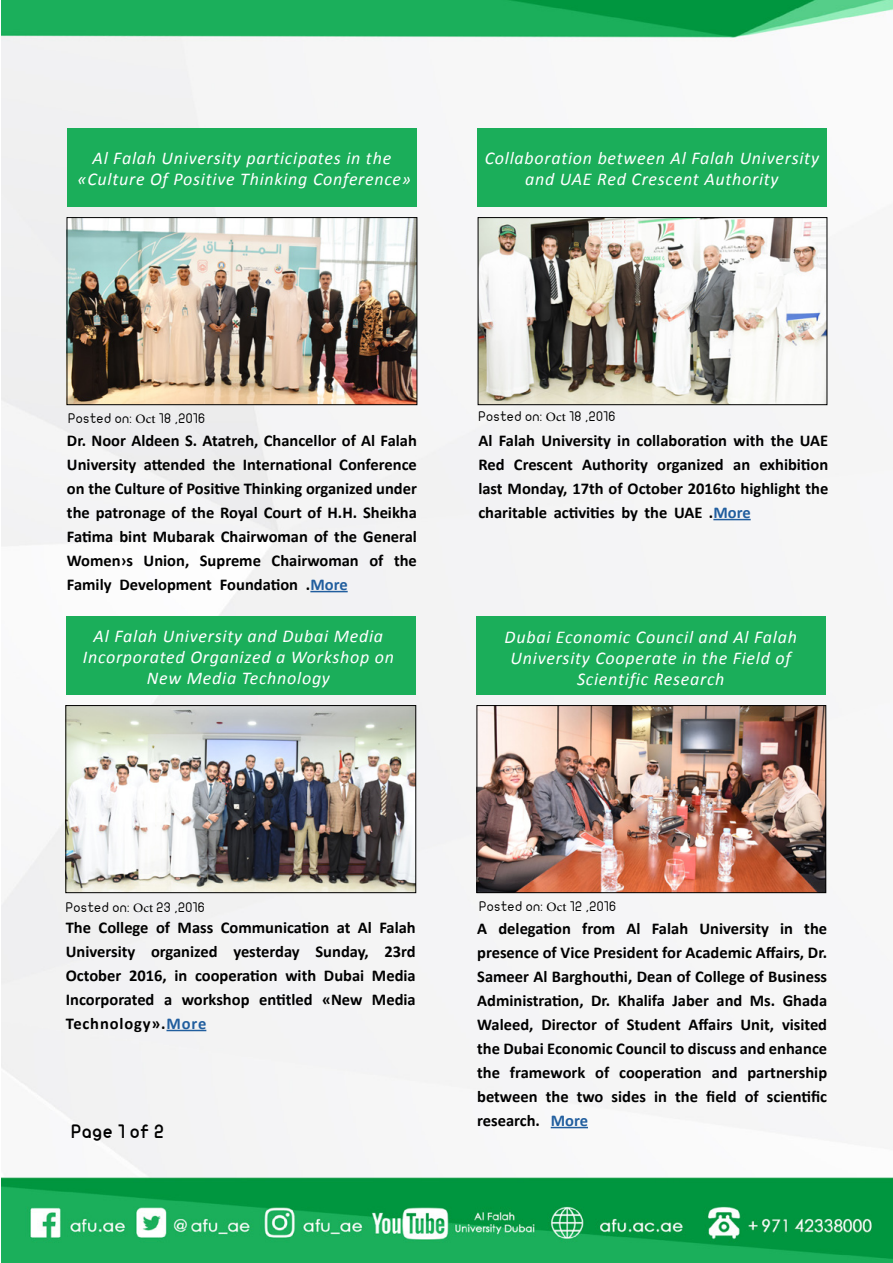
<style>
.page{position:relative;width:893px;height:1263px;background:#fff}
.page>*{position:absolute;margin:0;border:0;box-sizing:border-box;transform-origin:0 0}
.t1{font:italic 18px/21px "Calibri";letter-spacing:.04em;color:#fff;text-align:center}
.t2{font:18px "Adobe Arabic";letter-spacing:.005em;color:#000}
.t3{font:500 18px "JF Flat";color:#000}
.t4{font:700 16.5px/24px "Calibri";color:#000;text-align:right}
.t5{font:700 16.5px "Calibri";color:#215e9e}
.t6{font:13.5px "JF Flat";color:#000}
.s1{color:#000}
.s2{color:#215e9e}
</style>
<div class="page">
<img style="left:1px;top:0;width:892px;height:1263px">
<img style="left:480px;top:219px;width:345px;height:184px">
<div style="left:478px;top:217px;width:349px;height:188px;border:1px solid #000"></div>
<div style="left:68px;top:128px;width:349px;height:79px;background:#1bae5a"></div>
<img style="left:69px;top:219px;width:346px;height:184px">
<div style="left:67px;top:217px;width:350px;height:188px;border:1px solid #000"></div>
<hr style="left:310px;top:591px;width:38px;height:1px;background:#215e9e">
<hr style="left:713px;top:519px;width:38px;height:1px;background:#215e9e">
<div style="left:478px;top:128px;width:349px;height:79px;background:#1bae5a"></div>
<img style="left:479px;top:707px;width:345px;height:184px">
<div style="left:477px;top:705px;width:349px;height:188px;border:1px solid #000"></div>
<div style="left:67px;top:616px;width:349px;height:79px;background:#1bae5a"></div>
<img style="left:68px;top:707px;width:346px;height:184px">
<div style="left:66px;top:705px;width:350px;height:188px;border:1px solid #000"></div>
<hr style="left:166px;top:1030px;width:40px;height:1px;background:#215e9e">
<hr style="left:551px;top:1127px;width:37px;height:1px;background:#215e9e">
<div style="left:477px;top:616px;width:349px;height:79px;background:#1bae5a"></div>
<p class="t1" style="left:78px;top:146px;width:335px">Al Falah University participates in the «Culture Of Positive Thinking Conference«</p>
<p class="t1" style="left:485px;top:146px;width:336px">Collaboration between Al Falah University and UAE Red Crescent Authority</p>
<p class="t6" style="left:68px;top:408px;width:66px">Posted on:</p>
<p class="t6" style="left:159px;top:408px;width:48px">18 ,2016</p>
<p class="t2" style="left:136px;top:406px;width:21px">Oct</p>
<p class="t4" style="left:67px;top:429px;width:351px">Dr. Noor Aldeen .S Atatreh, Chancellor of Al Falah University attended the International Conference on the Culture of Positive Thinking organized under the patronage of the Royal Court of H H. . Sheikha Fatima bint Mubarak Chairwoman of the General the</p>
<p class="t4" style="left:369px;top:549px;width:16px">of</p>
<p class="t4" style="left:272px;top:549px;width:89px">Chairwoman</p>
<p class="t4" style="left:144px;top:549px;width:47px">Union,</p>
<p class="t4" style="left:200px;top:549px;width:63px">Supreme</p>
<p class="t4" style="left:67px;top:549px;width:68px">Women s›</p>
<p class="t4" style="left:67px;top:573px;width:46px">Family</p>
<p class="t4" style="left:119px;top:573px;width:94px">Development</p>
<p class="t4" style="left:220px;top:573px;width:80px">Foundation</p>
<p class="t5" style="left:306px;top:574px;width:43px"><span class="s1">.</span>More</p>
<p class="t1" style="left:83px;top:625px;width:313px">Al Falah University and Dubai Media<br>Incorporated Organized a Workshop on<br>New Media Technology</p>
<p class="t6" style="left:478px;top:407px;width:66px">Posted on:</p>
<p class="t6" style="left:569px;top:407px;width:48px">18 ,2016</p>
<p class="t2" style="left:546px;top:404px;width:21px">Oct</p>
<p class="t4" style="left:478px;top:429px;width:351px">Al Falah University in collaboration with the UAE exhibition</p>
<p class="t4" style="left:582px;top:453px;width:67px">Authority</p>
<p class="t4" style="left:478px;top:453px;width:351px;text-align:left">Red<br>last Monday, 17th of October 2016to highlight the charitable activities by the UAE .<span class="s2">More</span></p>
<p class="t4" style="left:657px;top:453px;width:68px">organized</p>
<p class="t4" style="left:514px;top:453px;width:60px">Crescent</p>
<p class="t4" style="left:733px;top:453px;width:19px">an</p>
<p class="t1" style="left:505px;top:626px;width:294px">Dubai Economic Council and Al Falah<br>University Cooperate in the Field of<br>Scientific Research</p>
<p class="t6" style="left:66px;top:897px;width:66px">Posted on:</p>
<p class="t6" style="left:157px;top:897px;width:50px">23 ,2016</p>
<p class="t2" style="left:133px;top:895px;width:21px">Oct</p>
<p class="t4" style="left:66px;top:915px;width:27px">The</p>
<p class="t4" style="left:99px;top:915px;width:51px">College</p>
<p class="t4" style="left:156px;top:915px;width:16px">of</p>
<p class="t4" style="left:178px;top:915px;width:37px">Mass</p>
<p class="t4" style="left:221px;top:915px;width:110px">Communication</p>
<p class="t4" style="left:337px;top:915px;width:15px">at</p>
<p class="t4" style="left:358px;top:915px;width:16px">Al</p>
<p class="t4" style="left:379px;top:915px;width:38px">Falah</p>
<p class="t4" style="left:66px;top:939px;width:71px">University</p>
<p class="t4" style="left:151px;top:939px;width:68px">organized</p>
<p class="t4" style="left:233px;top:939px;width:68px">yesterday</p>
<p class="t4" style="left:315px;top:939px;width:55px">Sunday,</p>
<p class="t4" style="left:384px;top:939px;width:33px">23rd</p>
<p class="t4" style="left:66px;top:963px;width:57px">October</p>
<p class="t4" style="left:129px;top:963px;width:39px">2016,</p>
<p class="t4" style="left:174px;top:963px;width:14px">in</p>
<p class="t4" style="left:195px;top:963px;width:84px">cooperation</p>
<p class="t4" style="left:285px;top:963px;width:32px">with</p>
<p class="t4" style="left:324px;top:963px;width:42px">Dubai</p>
<p class="t4" style="left:372px;top:963px;width:45px">Media</p>
<p class="t4" style="left:182px;top:987px;width:69px">workshop</p>
<p class="t4" style="left:66px;top:987px;width:142px;text-align:left">Incorporated<br>Technology .» <span class="s2">More</span></p>
<p class="t4" style="left:164px;top:987px;width:10px">a</p>
<p class="t4" style="left:259px;top:987px;width:55px">entitled</p>
<p class="t4" style="left:322px;top:987px;width:42px">«New</p>
<p class="t4" style="left:372px;top:987px;width:45px">Media</p>
<p class="t3" style="left:71px;top:1117px;width:95px">Page 1 of 2</p>
<p class="t6" style="left:479px;top:896px;width:66px">Posted on:</p>
<p class="t6" style="left:570px;top:896px;width:48px">12 ,2016</p>
<p class="t2" style="left:547px;top:894px;width:21px">Oct</p>
<p class="t4" style="left:582px;top:917px;width:35px">from</p>
<p class="t4" style="left:498px;top:917px;width:74px">delegation</p>
<p class="t4" style="left:627px;top:917px;width:16px">Al</p>
<p class="t4" style="left:652px;top:917px;width:38px">Falah</p>
<p class="t4" style="left:804px;top:917px;width:24px">the</p>
<p class="t4" style="left:699px;top:917px;width:71px">University</p>
<p class="t4" style="left:780px;top:917px;width:14px">in</p>
<p class="t4" style="left:477px;top:917px;width:11px">A</p>
<p class="t4" style="left:477px;top:941px;width:351px">presence of Vice President for Academic Affairs, Dr.</p>
<p class="t4" style="left:477px;top:965px;width:351px">Sameer Al Barghouthi, Dean of College of Business</p>
<p class="t4" style="left:783px;top:989px;width:46px">Ghada</p>
<p class="t4" style="left:618px;top:989px;width:49px">Khalifa</p>
<p class="t4" style="left:672px;top:989px;width:38px">Jaber</p>
<p class="t4" style="left:477px;top:989px;width:135px">Administration, Dr.</p>
<p class="t4" style="left:716px;top:989px;width:60px">and Ms.</p>
<p class="t4" style="left:689px;top:1013px;width:46px">Affairs</p>
<p class="t4" style="left:605px;top:1013px;width:16px">of</p>
<p class="t4" style="left:477px;top:1013px;width:58px">Waleed,</p>
<p class="t4" style="left:477px;top:1037px;width:351px">the Dubai Economic Council to discuss and enhance</p>
<p class="t4" style="left:747px;top:1061px;width:81px">partnership</p>
<p class="t4" style="left:627px;top:1013px;width:55px">Student</p>
<p class="t4" style="left:782px;top:1013px;width:47px">visited</p>
<p class="t4" style="left:541px;top:1013px;width:57px">Director</p>
<p class="t4" style="left:740px;top:1013px;width:35px">Unit,</p>
<p class="t4" style="left:510px;top:1061px;width:77px">framework</p>
<p class="t4" style="left:595px;top:1061px;width:16px">of</p>
<p class="t4" style="left:477px;top:1061px;width:24px">the</p>
<p class="t4" style="left:712px;top:1061px;width:27px">and</p>
<p class="t4" style="left:619px;top:1061px;width:84px">cooperation</p>
<p class="t4" style="left:477px;top:1085px;width:62px">between</p>
<p class="t4" style="left:546px;top:1085px;width:24px">the</p>
<p class="t4" style="left:577px;top:1085px;width:28px">two</p>
<p class="t4" style="left:477px;top:1109px;width:64px">research.</p>
<p class="t5" style="left:551px;top:1110px;width:39px">More</p>
<p class="t4" style="left:612px;top:1085px;width:36px">sides</p>
<p class="t4" style="left:654px;top:1085px;width:14px">in</p>
<p class="t4" style="left:675px;top:1085px;width:24px">the</p>
<p class="t4" style="left:706px;top:1085px;width:32px">field</p>
<p class="t4" style="left:745px;top:1085px;width:16px">of</p>
<p class="t4" style="left:767px;top:1085px;width:62px">scientific</p>
</div>
